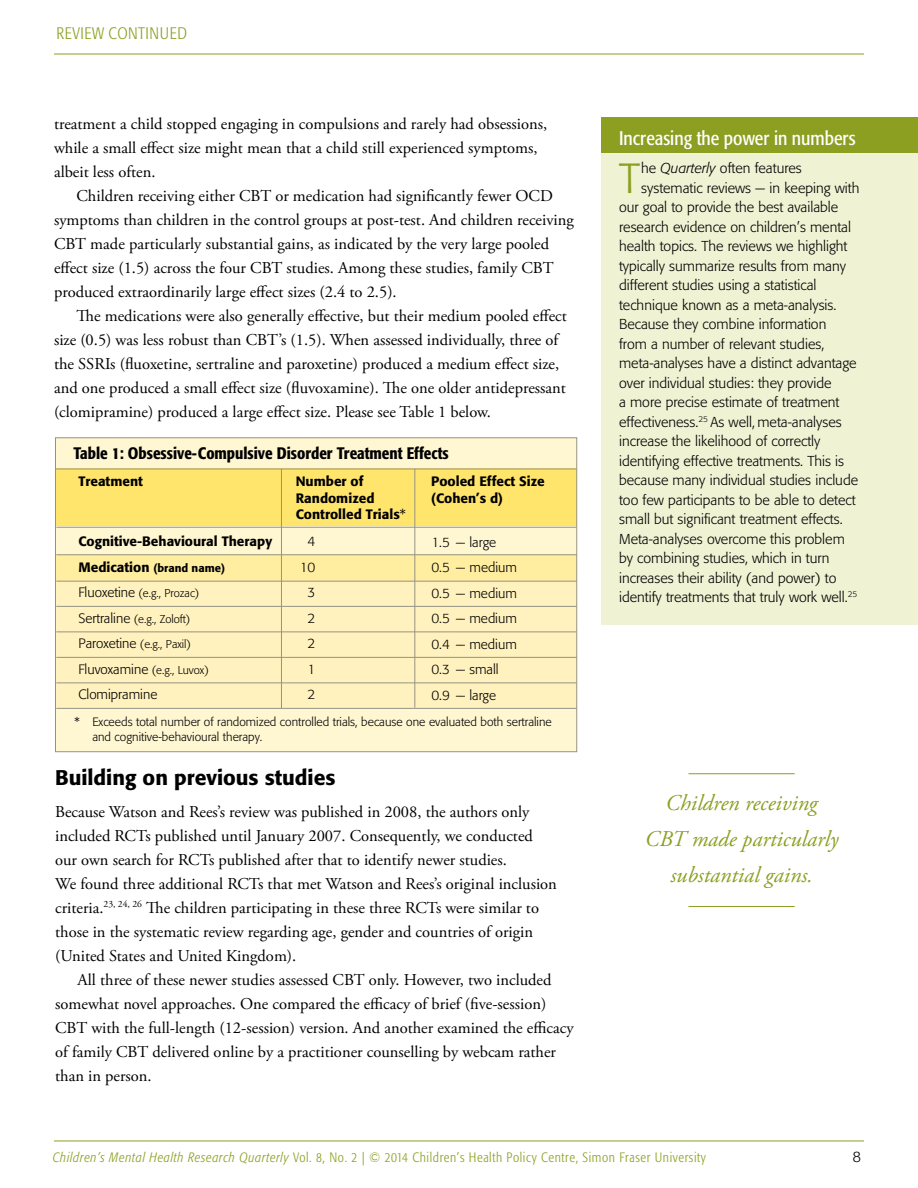
<style>
.page{position:relative;width:918px;height:1188px;background:#fff}
.page>*{position:absolute;margin:0;border:0;box-sizing:border-box;transform-origin:0 0}
.t1{font:300 41.7px "Formata";color:#8c9f21}
.t2{font:italic 22.5px/36px "Adobe Garamond Pro";color:#8c9f21;text-align:center}
.t3{font:500 21px "Formata";color:#000}
.t4{font:condensed 19.5px "Formata";color:#fff}
.t5{font:16.5px/24px "Adobe Garamond Pro";color:#000}
.t6{font:500 condensed 16.5px "Formata";color:#000}
.t7{font:300 condensed 16.5px "Formata";color:#8c9f21}
.t8{font:300 15px "Formata";color:#000}
.t9{font:300 14.25px "Formata";color:#000}
.t10{font:300 condensed 13.5px "Formata";letter-spacing:.045em;color:#8c9f21}
.t11{font:500 13.5px/16.5px "Formata";color:#000}
.t12{font:300 13.5px/25.5px "Formata";color:#000;text-align:center}
.t13{font:300 12px/15px "Formata";color:#000}
.t14{font:300 11.25px "Formata";color:#000}
.t15{font:500 11.25px "Formata";color:#000}
.s1{font-size:13.5px}
.s2{font-weight:300}
.s3{font-style:italic}
</style>
<div class="page">
<div style="left:56px;top:438px;width:521px;height:314px;background:#fff6d2"></div>
<div style="left:56px;top:580px;width:521px;height:128px;background:#fff2be"></div>
<div style="left:56px;top:554px;width:521px;height:27px;background:#ffeda0"></div>
<div style="left:56px;top:469px;width:521px;height:57px;background:#ffe56b"></div>
<hr style="left:55px;top:469px;width:522px;height:1px;background:#959484">
<hr style="left:56px;top:554px;width:521px;height:1px;background:#959484">
<hr style="left:56px;top:527px;width:521px;height:1px;background:#959484">
<hr style="left:56px;top:606px;width:521px;height:1px;background:#959484">
<hr style="left:56px;top:581px;width:521px;height:1px;background:#959484">
<hr style="left:56px;top:632px;width:521px;height:1px;background:#959484">
<hr style="left:56px;top:657px;width:521px;height:1px;background:#959484">
<hr style="left:56px;top:682px;width:521px;height:1px;background:#959484">
<hr style="left:56px;top:708px;width:521px;height:1px;background:#959484">
<hr style="left:281px;top:469px;width:1px;height:239px;background:#959484">
<hr style="left:414px;top:469px;width:1px;height:239px;background:#959484">
<div style="left:55px;top:437px;width:522px;height:315px;border:1px solid #959484"></div>
<div style="left:602px;top:117px;width:316px;height:508px;background:#eff2d3"></div>
<div style="left:602px;top:117px;width:316px;height:36px;background:#8c9f21"></div>
<hr style="left:688px;top:773px;width:107px;height:1px;background:#8c9f21">
<hr style="left:688px;top:906px;width:107px;height:1px;background:#8c9f21">
<hr style="left:54px;top:54px;width:810px;height:1px;background:#8c9f21">
<hr style="left:54px;top:1141px;width:810px;height:1px;background:#8c9f21">
<p class="t7" style="left:57px;top:24px;width:9px">review</p>
<p class="t7" style="left:109px;top:24px;width:10px">continued</p>
<p class="t5" style="left:54px;top:112px;width:495px">treatment a child stopped engaging in compulsions and rarely had obsessions, while a small effect size might mean that a child still experienced symptoms, albeit less often.</p>
<p class="t5" style="left:54px;top:184px;width:521px;text-indent:23px">Children receiving either CBT or medication had significantly fewer OCD symptoms than children in the control groups at post-test. And children receiving CBT made particularly substantial gains, as indicated by the very large pooled effect size (1.5) across the four CBT studies. Among these studies, family CBT produced extraordinarily large effect sizes (2.4 to 2.5).</p>
<p class="t5" style="left:54px;top:304px;width:514px;text-indent:23px">The medications were also generally effective, but their medium pooled effect size (0.5) was less robust than CBT’s (1.5). When assessed individually, three of the SSRIs (fluoxetine, sertraline and paroxetine) produced a medium effect size, and one produced a small effect size (fluvoxamine). The one older antidepressant (clomipramine) produced a large effect size. Please see Table 1 below.</p>
<p class="t6" style="left:74px;top:443px;width:377px">Table 1: Obsessive-Compulsive Disorder Treatment Effects</p>
<p class="t11" style="left:78px;top:473px;width:66px">Treatment</p>
<p class="t11" style="left:78px;top:533px;width:195px">Cognitive-Behavioural Therapy</p>
<p class="t15" style="left:78px;top:561px;width:148px"><span class="s1">Medication</span> (brand name)</p>
<p class="t14" style="left:78px;top:587px;width:123px"><span class="s1">Fluoxetine</span> (e.g., Prozac)</p>
<p class="t14" style="left:78px;top:612px;width:114px"><span class="s1">Sertraline</span> (e.g., Zoloft)</p>
<p class="t14" style="left:78px;top:638px;width:114px"><span class="s1">Paroxetine</span> (e.g., Paxil)</p>
<p class="t14" style="left:78px;top:663px;width:132px"><span class="s1">Fluvoxamine</span> (e.g., Luvox)</p>
<p class="t12" style="left:78px;top:682px;width:81px">Clomipramine</p>
<p class="t11" style="left:296px;top:473px;width:111px">Number of<br>Randomized<br>Controlled Trials<span class="s2">*</span></p>
<p class="t11" style="left:431px;top:473px;width:115px">Pooled Effect Size (Cohen’s d)</p>
<p class="t12" style="left:300px;top:529px;width:17px">4<br>10<br>3<br>2<br>2<br>1<br>2</p>
<p class="t12" style="left:431px;top:530px;width:87px;text-align:left">1.5 — large<br>0.5 — medium<br>0.5 — medium<br>0.5 — medium<br>0.4 — medium<br>0.3 — small<br>0.9 — large</p>
<p class="t13" style="left:92px;top:714px;width:461px;text-indent:-18px">* Exceeds total number of randomized controlled trials, because one evaluated both sertraline and cognitive-behavioural therapy.</p>
<p class="t3" style="left:55px;top:765px;width:282px">Building on previous studies</p>
<p class="t5" style="left:55px;top:800px;width:503px">Because Watson and Rees’s review was published in 2008, the authors only included RCTs published until January 2007. Consequently, we conducted our own search for RCTs published after that to identify newer studies.<br>We found three additional RCTs that met Watson and Rees’s original inclusion criteria.<sup>23,</sup> <sup>24,</sup> <sup>26</sup> The children participating in these three RCTs were similar to those in the systematic review regarding age, gender and countries of origin (United States and United Kingdom).</p>
<p class="t5" style="left:55px;top:968px;width:520px;text-indent:23px">All three of these newer studies assessed CBT only. However, two included somewhat novel approaches. One compared the efficacy of brief (five-session)<br>CBT with the full-length (12-session) version. And another examined the efficacy of family CBT delivered online by a practitioner counselling by webcam rather than in person.</p>
<p class="t4" style="left:619px;top:126px;width:238px">Increasing the power in numbers</p>
<h1 class="t1" style="left:619px;top:154px;width:22px">T</h1>
<p class="t9" style="left:641px;top:160px;width:162px">he <span class="s3">Quarterly</span> often features</p>
<p class="t9" style="left:641px;top:179px;width:220px">systematic reviews — in keeping with</p>
<p class="t9" style="left:619px;top:199px;width:221px">our goal to provide the best available</p>
<p class="t9" style="left:619px;top:218px;width:233px">research evidence on children’s mental</p>
<p class="t9" style="left:619px;top:238px;width:230px">health topics. The reviews we highlight</p>
<p class="t9" style="left:619px;top:257px;width:228px">typically summarize results from many</p>
<p class="t9" style="left:619px;top:277px;width:199px">different studies using a statistical</p>
<p class="t9" style="left:619px;top:296px;width:219px">technique known as a meta-analysis.</p>
<p class="t9" style="left:619px;top:316px;width:209px">Because they combine information</p>
<p class="t9" style="left:619px;top:335px;width:207px">from a number of relevant studies,</p>
<p class="t9" style="left:619px;top:355px;width:239px">meta-analyses have a distinct advantage</p>
<p class="t9" style="left:619px;top:374px;width:214px">over individual studies: they provide</p>
<p class="t9" style="left:619px;top:394px;width:222px">a more precise estimate of treatment</p>
<p class="t9" style="left:619px;top:413px;width:224px">effectiveness.<sup>25</sup> As well, meta-analyses</p>
<p class="t9" style="left:619px;top:433px;width:203px">increase the likelihood of correctly</p>
<p class="t9" style="left:619px;top:452px;width:227px">identifying effective treatments. This is</p>
<p class="t9" style="left:619px;top:472px;width:241px">because many individual studies include</p>
<p class="t9" style="left:619px;top:491px;width:238px">too few participants to be able to detect</p>
<p class="t9" style="left:619px;top:511px;width:225px">small but significant treatment effects.</p>
<p class="t9" style="left:619px;top:530px;width:227px">Meta-analyses overcome this problem</p>
<p class="t9" style="left:619px;top:550px;width:212px">by combining studies, which in turn</p>
<p class="t9" style="left:619px;top:569px;width:219px">increases their ability (and power) to</p>
<p class="t9" style="left:619px;top:589px;width:240px">identify treatments that truly work well.<sup>25</sup></p>
<h2 class="t2" style="left:645px;top:786px;width:195px">Children receiving<br>CBT made particularly substantial gains.</h2>
<p class="t10" style="left:53px;top:1149px;width:655px"><span class="s3">Children’s Mental Health Research Quarterly</span> Vol. 8, No. 2 | © 2014 Children’s Health Policy Centre, Simon Fraser University</p>
<p class="t8" style="left:853px;top:1148px;width:10px">8</p>
</div>
